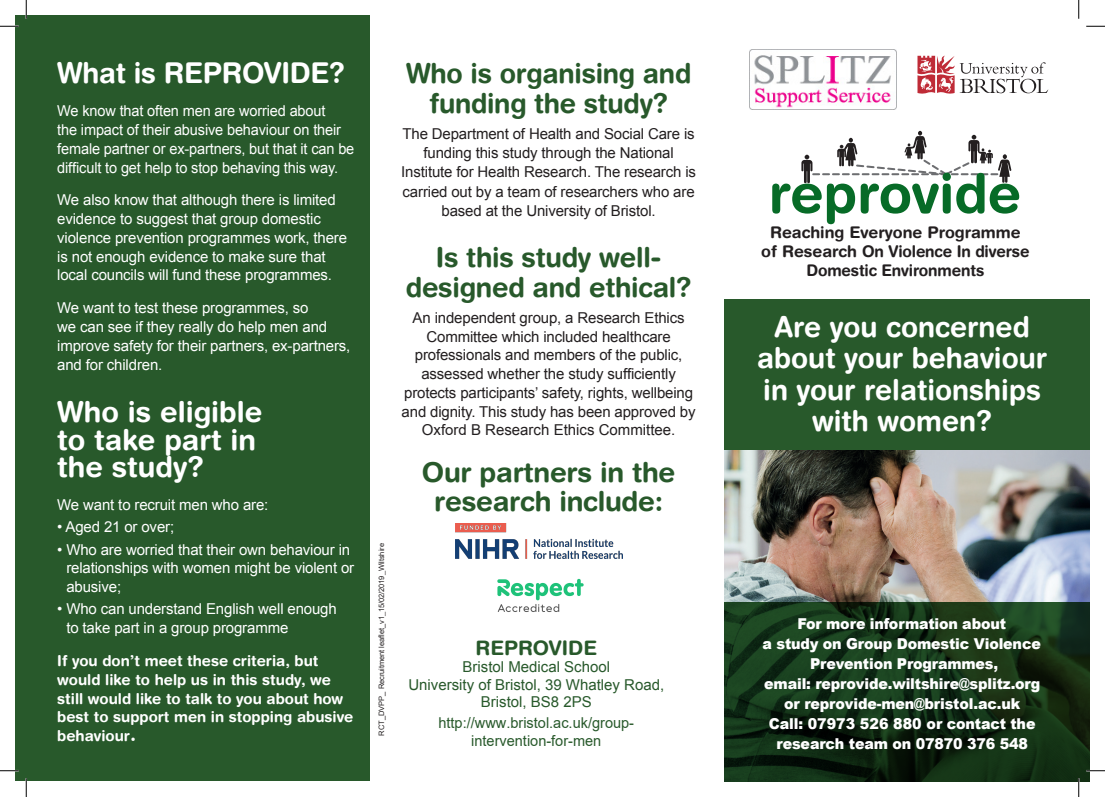
<style>
.page{position:relative;width:1105px;height:797px;background:#fff}
.page>*{position:absolute;margin:0;border:0;box-sizing:border-box;transform-origin:0 0}
.t1{font:700 54.62px "Helvetica Rounded LT";color:#076b27}
.t2{font:700 28.75px/31.2px "Helvetica Rounded LT";color:#fff}
.t3{font:700 28.75px "Helvetica Rounded LT";color:#fff;scale:.96 1}
.t4{font:700 27.5px/30px "Helvetica Rounded LT";letter-spacing:-.01em;color:#28592b;text-align:center}
.t5{font:700 20px "Helvetica Rounded LT";color:#28592b}
.t6{font:700 16.12px/18.9px "Helvetica Rounded LT";letter-spacing:-.01em;color:#231f20;text-align:center}
.t7{font:15px/18.8px "Arial";letter-spacing:-.01em;color:#fff}
.t8{font:15px/18.8px "Arial";letter-spacing:-.01em;color:#231f20;text-align:center}
.t9{font:900 15px/20px "Arial";letter-spacing:-.01em;color:#fff;text-align:center;scale:.95 1}
.t10{font:700 15px/18.8px "Helvetica Rounded LT";color:#fff}
.t11{font:15px/17.5px "Arial";color:#28592b;text-align:center}
.t12{font:7.5px "Arial";letter-spacing:-.01em;color:#231f20}
.s1{font-size:20px}
</style>
<div class="page">
<div style="left:16px;top:16px;width:354px;height:765px;background:#28592b"></div>
<img style="left:724px;top:450px;width:365px;height:152px">
<svg style="left:917px;top:56px;width:131px;height:38px"></svg>
<svg style="left:801px;top:131px;width:210px;height:53px"></svg>
<div style="left:724px;top:299px;width:365px;height:151px;background:#28592b"></div>
<svg style="left:724px;top:602px;width:365px;height:179px;background:#143016"></svg>
<svg style="left:0;top:25px;width:19px;height:2px"></svg>
<svg style="left:1086px;top:25px;width:19px;height:2px"></svg>
<svg style="left:0;top:770px;width:19px;height:1px"></svg>
<svg style="left:1086px;top:770px;width:19px;height:1px"></svg>
<svg style="left:25px;top:0;width:2px;height:19px"></svg>
<svg style="left:25px;top:778px;width:2px;height:19px"></svg>
<svg style="left:1078px;top:0;width:1px;height:19px"></svg>
<svg style="left:1078px;top:778px;width:1px;height:19px"></svg>
<img style="left:455px;top:523px;width:168px;height:35px">
<img style="left:749px;top:50px;width:148px;height:59px">
<img style="left:497px;top:578px;width:87px;height:34px">
<p class="t3" style="left:57px;top:56px;width:301px">What is REPROVIDE?</p>
<p class="t7" style="left:57px;top:102px;width:299px">We know that often men are worried about<br>the impact of their abusive behaviour on their female partner or ex-partners, but that it can be difficult to get help to stop behaving this way.</p>
<p class="t7" style="left:57px;top:191px;width:291px">We also know that although there is limited evidence to suggest that group domestic violence prevention programmes work, there is not enough evidence to make sure that local councils will fund these programmes.</p>
<p class="t7" style="left:57px;top:299px;width:295px">We want to test these programmes, so<br>we can see if they really do help men and improve safety for their partners, ex-partners, and for children.</p>
<p class="t2" style="left:57px;top:397px;width:207px;line-height:27.5px">Who is eligible to take part in the study?</p>
<p class="t7" style="left:57px;top:495px;width:213px">We want to recruit men who are:</p>
<p class="t7" style="left:57px;top:518px;width:118px">• Aged 21 or over;</p>
<p class="t7" style="left:66px;top:540px;width:289px;text-indent:-9px">• Who are worried that their own behaviour in relationships with women might be violent or abusive;</p>
<p class="t7" style="left:66px;top:600px;width:272px;text-indent:-9px">• Who can understand English well enough to take part in a group programme</p>
<p class="t10" style="left:57px;top:651px;width:298px">If you don’t meet these criteria, but would like to help us in this study, we still would like to talk to you about how best to support men in stopping abusive behaviour<span class="s1">.</span></p>
<p class="t12" style="left:376px;top:735px;width:194px;rotate:-90deg">RCT_DVPP_ Recruitment leaflet_v1_15/02/2019_Wiltshire</p>
<p class="t4" style="left:406px;top:58px;width:287px">Who is organising and funding the study?</p>
<p class="t8" style="left:401px;top:125px;width:296px">The Department of Health and Social Care is funding this study through the National Institute for Health Research. The research is carried out by a team of researchers who are based at the University of Bristol.</p>
<p class="t4" style="left:406px;top:241px;width:287px">Is this study well&shy;designed and ethical?</p>
<p class="t8" style="left:402px;top:308px;width:295px">An independent group, a Research Ethics Committee which included healthcare professionals and members of the public, assessed whether the study sufficiently protects participants’ safety, rights, wellbeing and dignity. This study has been approved by Oxford B Research Ethics Committee.</p>
<p class="t4" style="left:422px;top:457px;width:255px;line-height:28.8px">Our partners in the research include:</p>
<p class="t5" style="left:475px;top:635px;width:123px">REPROVIDE</p>
<p class="t11" style="left:408px;top:658px;width:257px">Bristol Medical School<br>University of Bristol, 39 Whatley Road,<br>Bristol, BS8 2PS</p>
<p class="t11" style="left:438px;top:714px;width:197px">http://www.bristol.ac.uk/group&shy;intervention-for-men</p>
<p class="t1" style="left:769px;top:160px;width:254px">reprovide</p>
<p class="t6" style="left:761px;top:223px;width:270px">Reaching Everyone Programme of Research On Violence In diverse<br>Domestic Environments</p>
<p class="t2" style="left:757px;top:311px;width:291px;text-align:center">Are you concerned about your behaviour in your relationships with women?</p>
<p class="t9" style="left:762px;top:613px;width:294px">For more information about<br>a study on Group Domestic Violence<br>Prevention Programmes,<br>email: reprovide.wiltshire@splitz.org or reprovide-men@bristol.ac.uk<br>Call: 07973 526 880 or contact the research team on 07870 376 548</p>
</div>
